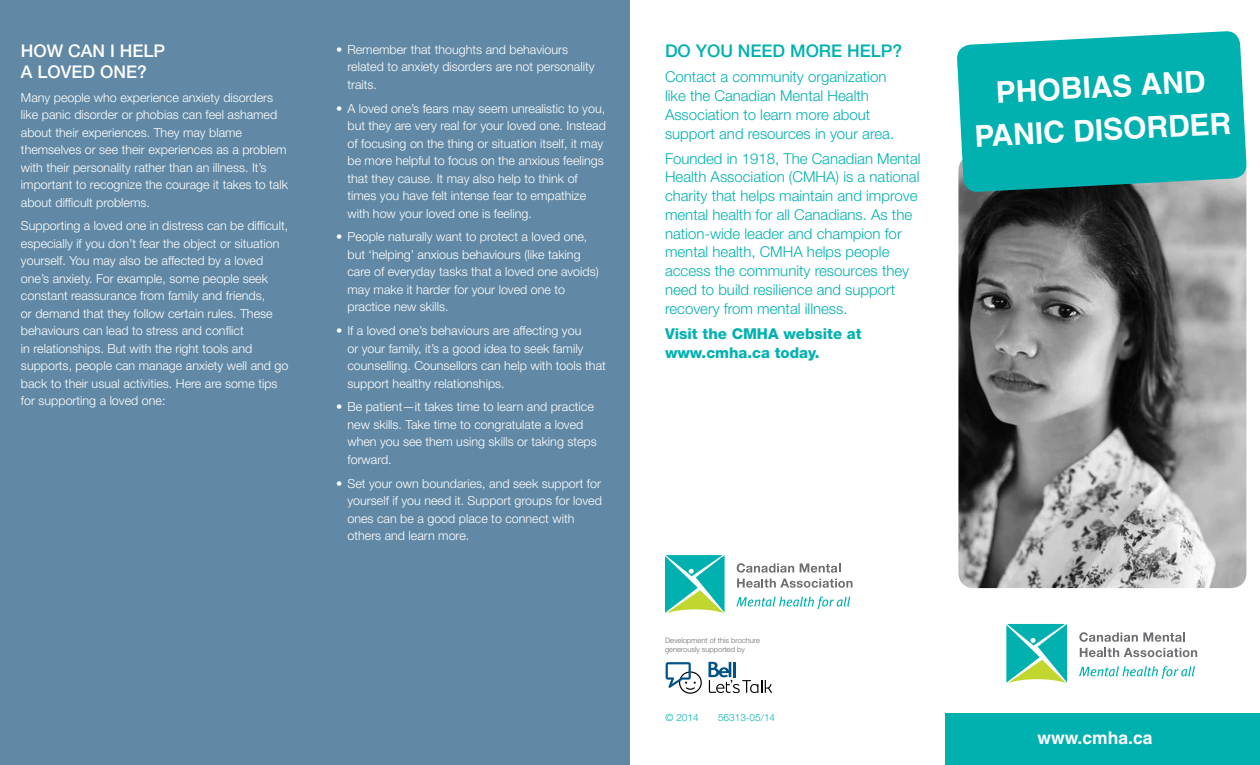
<style>
.page{position:relative;width:1260px;height:765px;background:#fff}
.page>*{position:absolute;margin:0;border:0;box-sizing:border-box;transform-origin:0 0}
.t1{font:700 30px/43px "Helvetica";color:#fff;text-align:center}
.t2{font:500 17.5px/21px "Helvetica Neue LT Std";color:#fff}
.t3{font:500 17.5px "Helvetica Neue LT Std";color:#00b1b0}
.t4{font:700 17.5px "Helvetica";color:#fff}
.t5{font:300 15px/18.8px "Helvetica Neue LT Std";color:#00b1b0}
.t6{font:800 15px/18.8px "Helvetica Neue LT Std";color:#00b1b0}
.t7{font:300 12.5px/17.5px "Helvetica Neue LT Std";color:#fff}
.t8{font:300 10px "Helvetica Neue LT Std";color:#00b1b0}
.t9{font:300 7.5px/9px "Helvetica Neue LT Std";color:#6d6e71}
</style>
<div class="page">
<img style="left:958px;top:193px;width:288px;height:395px">
<svg style="left:957px;top:31px;width:290px;height:162px;background:#16b3b2"></svg>
<svg style="left:665px;top:555px;width:60px;height:58px;background:#49c4ab"></svg>
<svg style="left:737px;top:563px;width:57px;height:10px"></svg>
<svg style="left:800px;top:563px;width:40px;height:10px"></svg>
<svg style="left:737px;top:579px;width:115px;height:9px"></svg>
<svg style="left:736px;top:596px;width:114px;height:13px"></svg>
<svg style="left:708px;top:662px;width:64px;height:31px"></svg>
<hr style="left:733px;top:662px;width:3px;height:15px;background:#005388">
<svg style="left:666px;top:662px;width:36px;height:32px"></svg>
<div style="left:945px;top:714px;width:315px;height:51px;background:#00b1b0"></div>
<svg style="left:1006px;top:624px;width:61px;height:59px;background:#49c4ab"></svg>
<svg style="left:1079px;top:632px;width:106px;height:10px"></svg>
<svg style="left:1080px;top:648px;width:117px;height:9px"></svg>
<svg style="left:1079px;top:666px;width:116px;height:13px"></svg>
<div style="left:0;top:0;width:630px;height:765px;background:#6189a5"></div>
<h2 class="t2" style="left:21px;top:40px;width:146px">HOW CAN I HELP<br>A LOVED ONE?</h2>
<p class="t7" style="left:21px;top:88px;width:268px">Many people who experience anxiety disorders like panic disorder or phobias can feel ashamed about their experiences. They may blame themselves or see their experiences as a problem with their personality rather than an illness. It’s important to recognize the courage it takes to talk about difficult problems.</p>
<p class="t7" style="left:21px;top:217px;width:269px">Supporting a loved one in distress can be difficult, especially if you don’t fear the object or situation yourself. You may also be affected by a loved one’s anxiety. For example, some people seek constant reassurance from family and friends,<br>or demand that they follow certain rules. These behaviours can lead to stress and conflict<br>in relationships. But with the right tools and supports, people can manage anxiety well and go back to their usual activities. Here are some tips for supporting a loved one:</p>
<p class="t7" style="left:347px;top:40px;width:249px;text-indent:-11px">• Remember that thoughts and behaviours related to anxiety disorders are not personality traits.</p>
<p class="t7" style="left:347px;top:99px;width:260px;text-indent:-11px">• A loved one’s fears may seem unrealistic to you, but they are very real for your loved one. Instead of focusing on the thing or situation itself, it may be more helpful to focus on the anxious feelings that they cause. It may also help to think of times you have felt intense fear to empathize with how your loved one is feeling.</p>
<p class="t7" style="left:347px;top:228px;width:253px;text-indent:-11px">• People naturally want to protect a loved one, but ‘helping’ anxious behaviours (like taking care of everyday tasks that a loved one avoids) may make it harder for your loved one to practice new skills.</p>
<p class="t7" style="left:347px;top:322px;width:260px;text-indent:-11px">• If a loved one’s behaviours are affecting you<br>or your family, it’s a good idea to seek family counselling. Counsellors can help with tools that support healthy relationships.</p>
<p class="t7" style="left:347px;top:398px;width:251px;text-indent:-11px">• Be patient—it takes time to learn and practice new skills. Take time to congratulate a loved when you see them using skills or taking steps forward.</p>
<p class="t7" style="left:347px;top:474px;width:256px;text-indent:-11px">• Set your own boundaries, and seek support for yourself if you need it. Support groups for loved ones can be a good place to connect with others and learn more.</p>
<h2 class="t3" style="left:665px;top:41px;width:239px">DO YOU NEED MORE HELP?</h2>
<p class="t5" style="left:665px;top:67px;width:231px">Contact a community organization like the Canadian Mental Health Association to learn more about support and resources in your area.</p>
<p class="t5" style="left:665px;top:149px;width:257px">Founded in 1918, The Canadian Mental Health Association (CMHA) is a national charity that helps maintain and improve mental health for all Canadians. As the nation-wide leader and champion for mental health, CMHA helps people access the community resources they need to build resilience and support recovery from mental illness.</p>
<p class="t6" style="left:665px;top:324px;width:198px">Visit the CMHA website at www.cmha.ca today.</p>
<h1 class="t1" style="left:971px;top:71px;width:259px;rotate:-3deg">PHOBIAS AND<br>PANIC DISORDER</h1>
<p class="t9" style="left:665px;top:635px;width:97px">Development of this brochure generously supported by</p>
<p class="t8" style="left:666px;top:711px;width:35px">© 2014</p>
<p class="t8" style="left:718px;top:711px;width:59px">56313-05/14</p>
<h2 class="t4" style="left:1038px;top:727px;width:117px">www.cmha.ca</h2>
</div>
